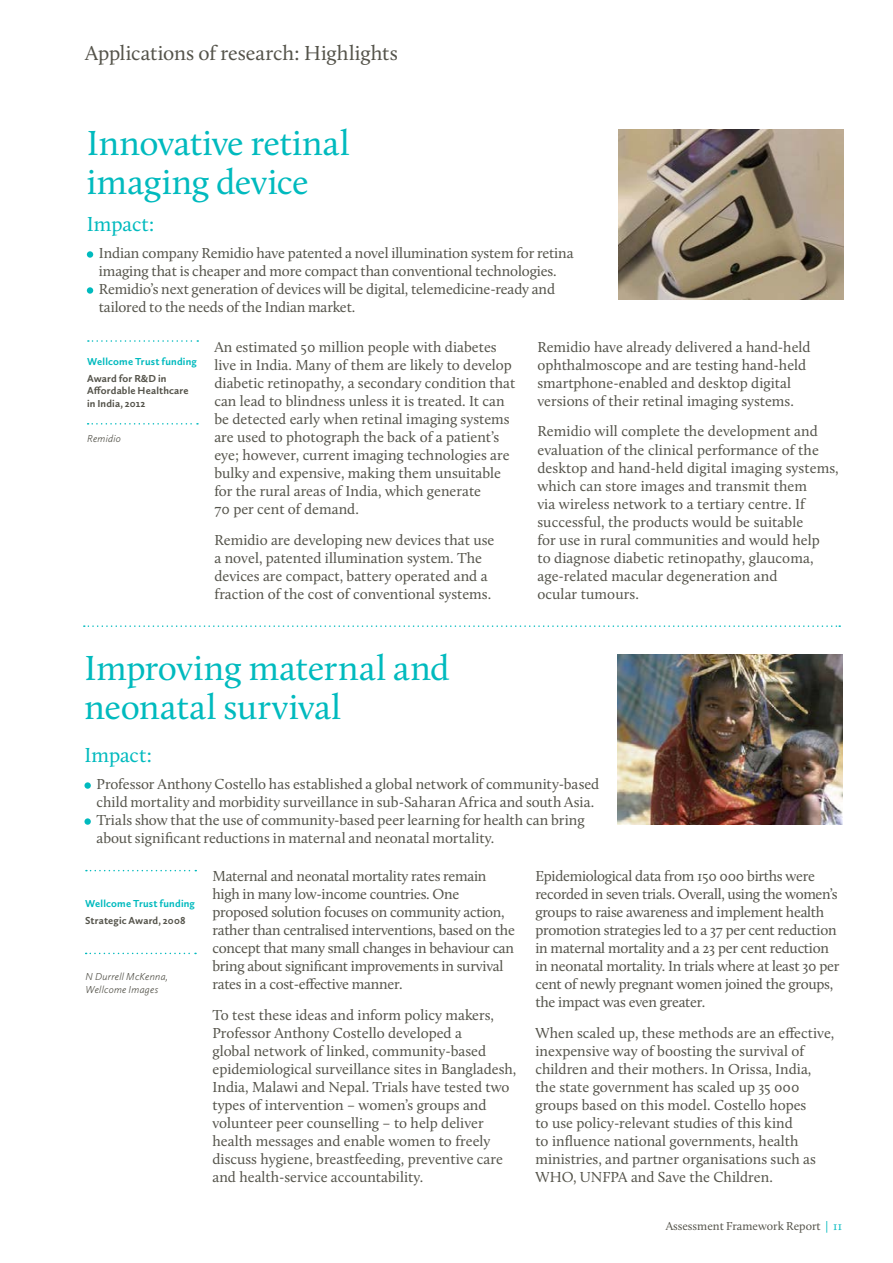
<style>
.page{position:relative;width:893px;height:1263px;background:#fff}
.page>*{position:absolute;margin:0;border:0;box-sizing:border-box;transform-origin:0 0}
.t1{font:36px/39px "Calluna";letter-spacing:-.005em;color:#00babe}
.t2{font:21px "Calluna";letter-spacing:-.005em;color:#54534a}
.t3{font:21px "Calluna";letter-spacing:-.005em;color:#00babe}
.t4{font:15px/18px "Calluna";color:#54534a}
.t5{font:15px/18px "Calluna";letter-spacing:-.02em;color:#54534a}
.t6{font:12px "Calluna";color:#54534a}
.t7{font:700 10.5px/12.6px "Calluna Sans";letter-spacing:.01em;color:#54534a}
.t8{font:700 10.5px "Calluna Sans";letter-spacing:.02em;color:#00babe}
.t9{font:italic 300 10.5px/12.6px "Calluna Sans";letter-spacing:.015em;color:#54534a}
.s1{color:#00babe}
</style>
<div class="page">
<img style="left:619px;top:129px;width:225px;height:170px">
<div style="left:87px;top:251px;width:6px;height:7px;background:#00babe;border-radius:50%"></div>
<div style="left:87px;top:287px;width:6px;height:7px;background:#00babe;border-radius:50%"></div>
<svg style="left:88px;top:340px;width:110px;height:2px"></svg>
<svg style="left:88px;top:423px;width:110px;height:2px"></svg>
<svg style="left:84px;top:625px;width:756px;height:2px"></svg>
<img style="left:617px;top:654px;width:225px;height:170px">
<div style="left:84px;top:782px;width:7px;height:7px;background:#00babe;border-radius:50%"></div>
<div style="left:84px;top:818px;width:7px;height:7px;background:#00babe;border-radius:50%"></div>
<svg style="left:86px;top:870px;width:110px;height:1px"></svg>
<svg style="left:86px;top:953px;width:110px;height:1px"></svg>
<h2 class="t2" style="left:85px;top:40px;width:314px">Applications of research: Highlights</h2>
<h1 class="t1" style="left:87px;top:123px;width:264px">Innovative retinal imaging device</h1>
<h2 class="t3" style="left:87px;top:211px;width:69px">Impact:</h2>
<p class="t4" style="left:99px;top:244px;width:476px">Indian company Remidio have patented a novel illumination system for retina imaging that is cheaper and more compact than conventional technologies.<br>Remidio’s next generation of devices will be digital, telemedicine-ready and tailored to the needs of the Indian market.</p>
<p class="t8" style="left:87px;top:355px;width:111px">Wellcome Trust funding</p>
<p class="t7" style="left:87px;top:372px;width:103px">Award for R&amp;D in<br>Affordable Healthcare in India, 2012</p>
<p class="t9" style="left:87px;top:432px;width:36px">Remidio</p>
<p class="t4" style="left:214px;top:338px;width:302px">An estimated 50 million people with diabetes live in India. Many of them are likely to develop diabetic retinopathy, a secondary condition that can lead to blindness unless it is treated. It can be detected early when retinal imaging systems are used to photograph the back of a patient’s eye; however, current imaging technologies are bulky and expensive, making them unsuitable for the rural areas of India, which generate<br>70 per cent of demand.</p>
<p class="t4" style="left:214px;top:530px;width:282px">Remidio are developing new devices that use a novel, patented illumination system. The devices are compact, battery operated and a fraction of the cost of conventional systems.</p>
<p class="t4" style="left:537px;top:338px;width:275px">Remidio have already delivered a hand-held ophthalmoscope and are testing hand-held smartphone-enabled and desktop digital versions of their retinal imaging systems.</p>
<p class="t4" style="left:537px;top:422px;width:303px">Remidio will complete the development and evaluation of the clinical performance of the desktop and hand-held digital imaging systems, which can store images and transmit them<br>via wireless network to a tertiary centre. If successful, the products would be suitable<br>for use in rural communities and would help<br>to diagnose diabetic retinopathy, glaucoma, age-related macular degeneration and<br>ocular tumours.</p>
<h1 class="t1" style="left:84px;top:648px;width:367px">Improving maternal and neonatal survival</h1>
<h2 class="t3" style="left:84px;top:742px;width:69px">Impact:</h2>
<p class="t4" style="left:96px;top:775px;width:504px">Professor Anthony Costello has established a global network of community-based child mortality and morbidity surveillance in sub-Saharan Africa and south Asia.<br>Trials show that the use of community-based peer learning for health can bring about significant reductions in maternal and neonatal mortality.</p>
<p class="t8" style="left:85px;top:897px;width:111px">Wellcome Trust funding</p>
<p class="t7" style="left:85px;top:914px;width:102px">Strategic Award, 2008</p>
<p class="t9" style="left:86px;top:970px;width:84px">N Durrell McKenna,<br>Wellcome Images</p>
<p class="t5" style="left:212px;top:867px;width:304px">Maternal and neonatal mortality rates remain high in many low-income countries. One proposed solution focuses on community action, rather than centralised interventions, based on the concept that many small changes in behaviour can bring about significant improvements in survival rates in a cost-effective manner.</p>
<p class="t4" style="left:212px;top:1006px;width:305px">To test these ideas and inform policy makers, Professor Anthony Costello developed a<br>global network of linked, community-based epidemiological surveillance sites in Bangladesh, India, Malawi and Nepal. Trials have tested two types of intervention – women’s groups and volunteer peer counselling – to help deliver health messages and enable women to freely discuss hygiene, breastfeeding, preventive care and health-service accountability.</p>
<p class="t5" style="left:535px;top:867px;width:305px">Epidemiological data from 150 000 births were recorded in seven trials. Overall, using the women’s groups to raise awareness and implement health promotion strategies led to a 37 per cent reduction in maternal mortality and a 23 per cent reduction in neonatal mortality. In trials where at least 30 per cent of newly pregnant women joined the groups, the impact was even greater.</p>
<p class="t4" style="left:535px;top:1024px;width:300px">When scaled up, these methods are an effective, inexpensive way of boosting the survival of children and their mothers. In Orissa, India, the state government has scaled up 35 000 groups based on this model. Costello hopes<br>to use policy-relevant studies of this kind<br>to influence national governments, health ministries, and partner organisations such as WHO, UNFPA and Save the Children.</p>
<p class="t6" style="left:666px;top:1219px;width:178px">Assessment Framework Report <span class="s1">| 11</span></p>
</div>
